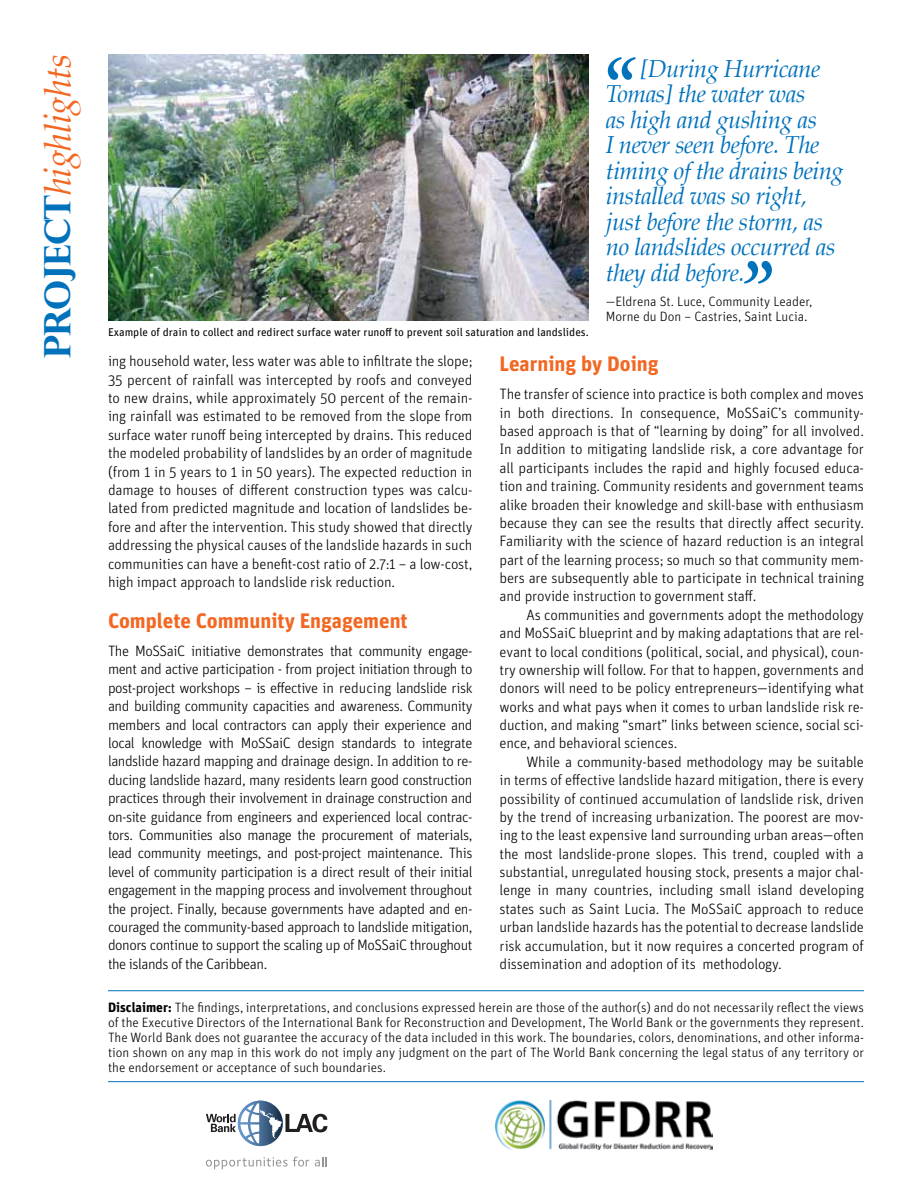
<style>
.page{position:relative;width:918px;height:1188px;background:#fff}
.page>*{position:absolute;margin:0;border:0;box-sizing:border-box;transform-origin:0 0}
.t1{font:italic 36.45px "Palatino";letter-spacing:-.02em;color:#f26722}
.t2{font:italic 24px/25.5px "Palatino";letter-spacing:-.02em;color:#0072bc}
.t3{font:700 21px "Unit";color:#f26722}
.t4{font:300 15px/18.5px "Unit";letter-spacing:-.01em;color:#000;text-align:justify}
.t5{font:300 13.5px/15px "Unit";color:#000}
.t6{font:11.25px "Unit";color:#000}
.s1{font-family:"Perpetua Titling";font-weight:700;font-style:normal;color:#0072bc}
.s2{font-size:15px}
.s3{font-weight:700}
</style>
<div class="page">
<img style="left:496px;top:1101px;width:216px;height:48px">
<svg style="left:206px;top:1101px;width:121px;height:45px"></svg>
<svg style="left:206px;top:1157px;width:103px;height:12px"></svg>
<svg style="left:315px;top:1157px;width:12px;height:10px"></svg>
<img style="left:108px;top:54px;width:481px;height:267px">
<svg style="left:608px;top:57px;width:28px;height:23px"></svg>
<svg style="left:744px;top:261px;width:28px;height:23px"></svg>
<hr style="left:108px;top:1081px;width:756px;height:1px;background:#0072bc">
<hr style="left:108px;top:990px;width:756px;height:1px;background:#0072bc">
<h1 class="t1" style="left:29px;top:358px;width:306px;rotate:-90deg"><span class="s1">Project</span>highlights</h1>
<p class="t6" style="left:108px;top:325px;width:482px">Example of drain to collect and redirect surface water runoff to prevent soil saturation and landslides.</p>
<h2 class="t2" style="left:606px;top:56px;width:239px;text-indent:34px">[During Hurricane<br>Tomas] the water was<br>as high and gushing as<br>I never seen before. The timing of the drains being installed was so right, just before the storm, as no landslides occurred as they did before.</h2>
<p class="t5" style="left:606px;top:294px;width:208px">—Eldrena St. Luce, Community Leader,<br>Morne du Don – Castries, Saint Lucia<span class="s2">.</span></p>
<p class="t4" style="left:108px;top:352px;width:366px">ing household water, less water was able to infiltrate the slope; 35 percent of rainfall was intercepted by roofs and conveyed to new drains, while approximately 50 percent of the remain&shy;ing rainfall was estimated to be removed from the slope from surface water runoff being intercepted by drains. This reduced the modeled probability of landslides by an order of magnitude (from 1 in 5 years to 1 in 50 years). The expected reduction in damage to houses of different construction types was calcu&shy;lated from predicted magnitude and location of landslides be&shy;fore and after the intervention. This study showed that directly addressing the physical causes of the landslide hazards in such communities can have a benefit-cost ratio of 2.7:1 – a low-cost, high impact approach to landslide risk reduction.</p>
<h3 class="t3" style="left:108px;top:608px;width:301px">Complete Community Engagement</h3>
<p class="t4" style="left:108px;top:641px;width:366px">The MoSSaiC initiative demonstrates that community engage&shy;ment and active participation - from project initiation through to post-project workshops – is effective in reducing landslide risk and building community capacities and awareness. Community members and local contractors can apply their experience and local knowledge with MoSSaiC design standards to integrate landslide hazard mapping and drainage design. In addition to re&shy;ducing landslide hazard, many residents learn good construction practices through their involvement in drainage construction and on-site guidance from engineers and experienced local contrac&shy;tors. Communities also manage the procurement of materials, lead community meetings, and post-project maintenance. This level of community participation is a direct result of their initial engagement in the mapping process and involvement throughout the project. Finally, because governments have adapted and en&shy;couraged the community-based approach to landslide mitigation, donors continue to support the scaling up of MoSSaiC throughout the islands of the Caribbean.</p>
<h3 class="t3" style="left:500px;top:351px;width:161px">Learning by Doing</h3>
<p class="t4" style="left:500px;top:385px;width:366px">The transfer of science into practice is both complex and moves in both directions. In consequence, MoSSaiC’s community&shy;based approach is that of “learning by doing” for all involved.<br>In addition to mitigating landslide risk, a core advantage for all participants includes the rapid and highly focused educa&shy;tion and training. Community residents and government teams alike broaden their knowledge and skill-base with enthusiasm because they can see the results that directly affect security.<br>Familiarity with the science of hazard reduction is an integral part of the learning process; so much so that community mem&shy;bers are subsequently able to participate in technical training and provide instruction to government staff.</p>
<p class="t4" style="left:500px;top:605px;width:366px;text-indent:27px">As communities and governments adopt the methodology and MoSSaiC blueprint and by making adaptations that are rel&shy;evant to local conditions (political, social, and physical), coun&shy;try ownership will follow. For that to happen, governments and donors will need to be policy entrepreneurs—identifying what works and what pays when it comes to urban landslide risk re&shy;duction, and making “smart” links between science, social sci&shy;ence, and behavioral sciences.</p>
<p class="t4" style="left:500px;top:752px;width:366px;text-indent:27px">While a community-based methodology may be suitable in terms of effective landslide hazard mitigation, there is every possibility of continued accumulation of landslide risk, driven by the trend of increasing urbanization. The poorest are mov&shy;ing to the least expensive land surrounding urban areas—often the most landslide-prone slopes. This trend, coupled with a substantial, unregulated housing stock, presents a major chal&shy;lenge in many countries, including small island developing states such as Saint Lucia. The MoSSaiC approach to reduce urban landslide hazards has the potential to decrease landslide risk accumulation, but it now requires a concerted program of dissemination and adoption of its methodology.</p>
<p class="t5" style="left:108px;top:999px;width:758px;text-align:justify"><span class="s3">Disclaimer:</span> The findings, interpretations, and conclusions expressed herein are those of the author(s) and do not necessarily reflect the views of the Executive Directors of the International Bank for Reconstruction and Development, The World Bank or the governments they represent.<br>The World Bank does not guarantee the accuracy of the data included in this work. The boundaries, colors, denominations, and other informa&shy;tion shown on any map in this work do not imply any judgment on the part of The World Bank concerning the legal status of any territory or the endorsement or acceptance of such boundaries.</p>
</div>
